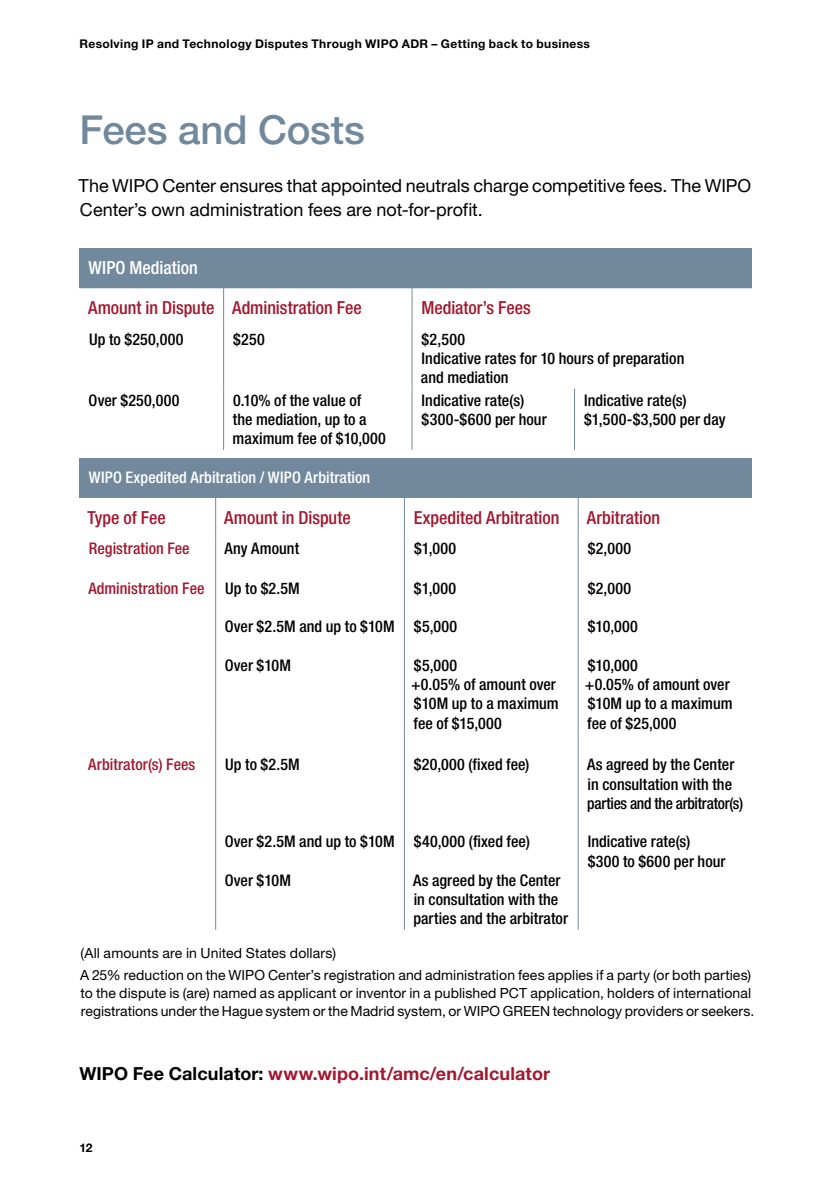
<style>
.page{position:relative;width:840px;height:1191px;background:#fff}
.page>*{position:absolute;margin:0;border:0;box-sizing:border-box;transform-origin:0 0}
.t1{font:500 40px "Helvetica Neue LT Std";letter-spacing:-.005em;color:#72899d}
.t2{font:18px/24px "Helvetica Neue LT Std";color:#000}
.t3{font:500 condensed 18px "Helvetica Neue LT Std";color:#a2182f}
.t4{font:700 18px "Helvetica Neue LT Std";letter-spacing:.01em;color:#a2182f}
.t5{font:500 condensed 18px "Helvetica Neue LT Std";color:#fff}
.t6{font:500 condensed 16px/19.2px "Helvetica Neue LT Std";letter-spacing:.005em;color:#000}
.t7{font:500 condensed 16px "Helvetica Neue LT Std";letter-spacing:.005em;color:#a2182f}
.t8{font:500 condensed 16px "Helvetica Neue LT Std";letter-spacing:.005em;color:#fff}
.t9{font:14px/22px "Helvetica Neue LT Std";letter-spacing:.005em;color:#000}
.t10{font:700 12px "Helvetica Neue LT Std";letter-spacing:.03em;color:#000}
.s1{color:#000}
</style>
<div class="page">
<div style="left:79px;top:248px;width:672px;height:40px;background:#72899d"></div>
<hr style="left:223px;top:288px;width:1px;height:39px;background:#72899d">
<hr style="left:223px;top:327px;width:1px;height:62px;background:#72899d">
<hr style="left:223px;top:389px;width:1px;height:61px;background:#72899d">
<hr style="left:411px;top:288px;width:1px;height:39px;background:#72899d">
<hr style="left:411px;top:327px;width:1px;height:62px;background:#72899d">
<hr style="left:411px;top:389px;width:1px;height:61px;background:#72899d">
<hr style="left:573px;top:389px;width:1px;height:61px;background:#72899d">
<div style="left:79px;top:458px;width:672px;height:39px;background:#72899d"></div>
<hr style="left:215px;top:497px;width:1px;height:40px;background:#72899d">
<hr style="left:404px;top:497px;width:1px;height:40px;background:#72899d">
<hr style="left:577px;top:497px;width:1px;height:40px;background:#72899d">
<hr style="left:215px;top:537px;width:1px;height:40px;background:#72899d">
<hr style="left:404px;top:537px;width:1px;height:40px;background:#72899d">
<hr style="left:577px;top:537px;width:1px;height:40px;background:#72899d">
<hr style="left:215px;top:577px;width:1px;height:157px;background:#72899d">
<hr style="left:404px;top:577px;width:1px;height:157px;background:#72899d">
<hr style="left:577px;top:577px;width:1px;height:157px;background:#72899d">
<hr style="left:215px;top:734px;width:1px;height:195px;background:#72899d">
<hr style="left:404px;top:734px;width:1px;height:195px;background:#72899d">
<hr style="left:577px;top:734px;width:1px;height:195px;background:#72899d">
<p class="t10" style="left:79px;top:36px;width:512px">Resolving IP and Technology Disputes Through WIPO ADR – Getting back to business</p>
<h1 class="t1" style="left:80px;top:106px;width:286px">Fees and Costs</h1>
<p class="t2" style="left:79px;top:173px;width:673px">The WIPO Center ensures that appointed neutrals charge competitive fees. The WIPO<br>Center’s own administration fees are not-for-profit.</p>
<p class="t5" style="left:89px;top:257px;width:110px">WIPO Mediation</p>
<p class="t3" style="left:88px;top:297px;width:275px">Amount in Dispute Administration Fee</p>
<p class="t3" style="left:421px;top:297px;width:111px">Mediator’s Fees</p>
<p class="t6" style="left:89px;top:329px;width:96px">Up to $250,000</p>
<p class="t6" style="left:233px;top:329px;width:33px">$250</p>
<p class="t6" style="left:420px;top:329px;width:265px">$2,500<br>Indicative rates for 10 hours of preparation and mediation</p>
<p class="t6" style="left:89px;top:390px;width:92px">Over $250,000</p>
<p class="t6" style="left:232px;top:390px;width:155px">0.10% of the value of<br>the mediation, up to a maximum fee of $10,000</p>
<p class="t6" style="left:421px;top:390px;width:127px">Indicative rate(s) $300-$600 per hour</p>
<p class="t6" style="left:583px;top:390px;width:143px">Indicative rate(s) $1,500-$3,500 per day</p>
<p class="t8" style="left:89px;top:468px;width:283px">WIPO Expedited Arbitration / WIPO Arbitration</p>
<p class="t3" style="left:87px;top:507px;width:80px">Type of Fee</p>
<p class="t3" style="left:224px;top:507px;width:128px">Amount in Dispute</p>
<p class="t3" style="left:413px;top:507px;width:147px">Expedited Arbitration</p>
<p class="t3" style="left:586px;top:507px;width:75px">Arbitration</p>
<p class="t7" style="left:89px;top:539px;width:102px">Registration Fee</p>
<p class="t6" style="left:224px;top:539px;width:76px">Any Amount</p>
<p class="t6" style="left:414px;top:539px;width:44px">$1,000</p>
<p class="t6" style="left:587px;top:539px;width:45px">$2,000</p>
<p class="t7" style="left:88px;top:579px;width:118px">Administration Fee</p>
<p class="t6" style="left:225px;top:578px;width:76px">Up to $2.5M</p>
<p class="t6" style="left:225px;top:617px;width:171px">Over $2.5M and up to $10M</p>
<p class="t6" style="left:225px;top:655px;width:68px">Over $10M</p>
<p class="t6" style="left:414px;top:578px;width:44px">$1,000</p>
<p class="t6" style="left:414px;top:617px;width:45px">$5,000</p>
<p class="t6" style="left:411px;top:655px;width:149px">$5,000<br>+0.05% of amount over $10M up to a maximum fee of $15,000</p>
<p class="t6" style="left:587px;top:578px;width:45px">$2,000</p>
<p class="t6" style="left:587px;top:617px;width:52px">$10,000</p>
<p class="t6" style="left:584px;top:655px;width:149px">$10,000<br>+0.05% of amount over $10M up to a maximum fee of $25,000</p>
<p class="t7" style="left:88px;top:755px;width:108px">Arbitrator(s) Fees</p>
<p class="t6" style="left:225px;top:755px;width:76px">Up to $2.5M</p>
<p class="t6" style="left:225px;top:832px;width:171px">Over $2.5M and up to $10M</p>
<p class="t6" style="left:225px;top:870px;width:68px">Over $10M</p>
<p class="t6" style="left:413px;top:755px;width:117px">$20,000 (fixed fee)</p>
<p class="t6" style="left:413px;top:832px;width:117px">$40,000 (fixed fee)</p>
<p class="t6" style="left:413px;top:870px;width:156px">As agreed by the Center in consultation with the parties and the arbitrator</p>
<p class="t6" style="left:586px;top:755px;width:157px">As agreed by the Center in consultation with the parties and the arbitrator(s)</p>
<p class="t6" style="left:587px;top:832px;width:139px">Indicative rate(s) $300 to $600 per hour</p>
<p class="t9" style="left:80px;top:941px;width:672px">(All amounts are in United States dollars)<br>A 25% reduction on the WIPO Center’s registration and administration fees applies if a party (or both parties)</p>
<p class="t9" style="left:81px;top:983px;width:674px;line-height:18px">to the dispute is (are) named as applicant or inventor in a published PCT application, holders of international registrations under the Hague system or the Madrid system, or WIPO GREEN technology providers or seekers.</p>
<p class="t4" style="left:79px;top:1062px;width:472px"><span class="s1">WIPO Fee Calculator:</span> www.wipo.int/amc/en/calculator</p>
<p class="t10" style="left:79px;top:1140px;width:15px">12</p>
</div>
